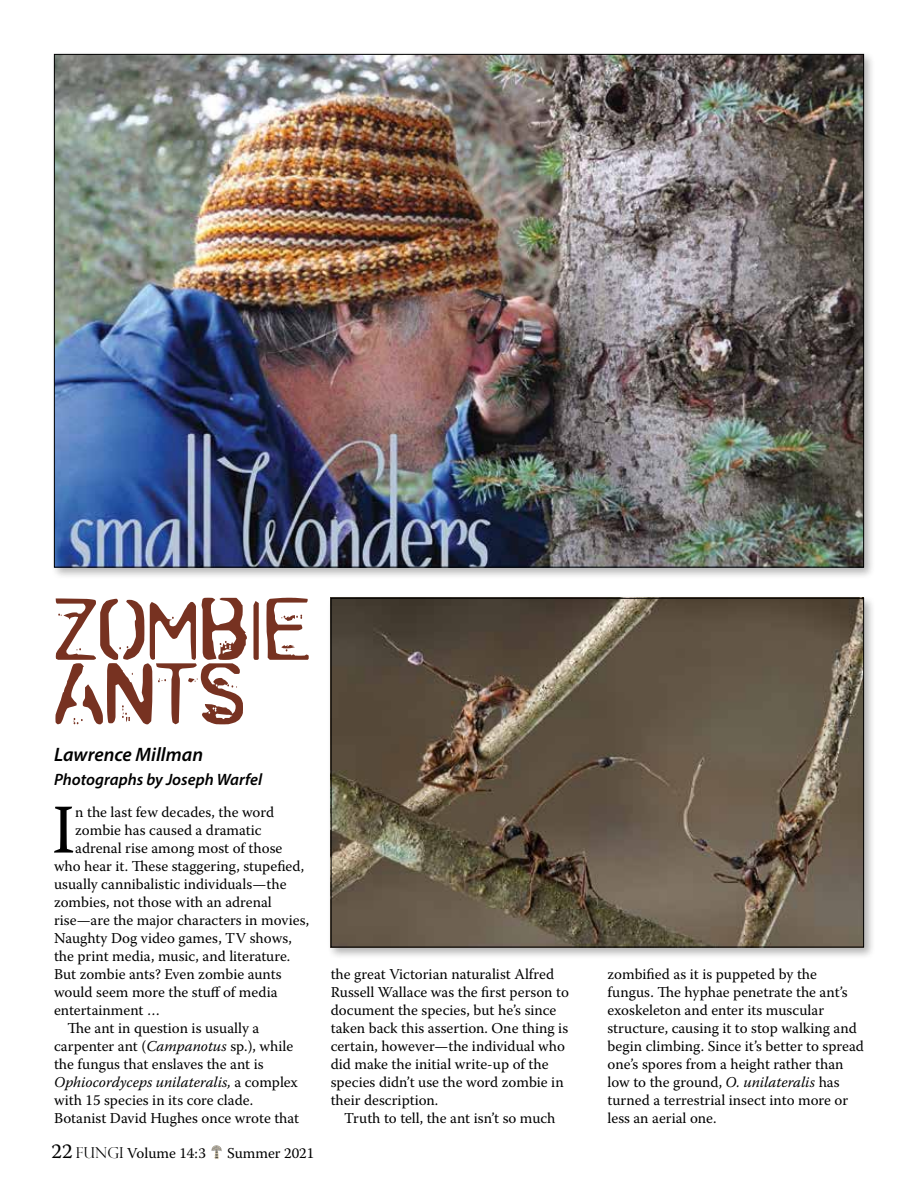
<style>
.page{position:relative;width:918px;height:1188px;background:#fff}
.page>*{position:absolute;margin:0;border:0;box-sizing:border-box;transform-origin:0 0}
.t1{font:105px "Zombie Noize";color:#773221}
.t2{font:69.6px "Warnock Pro";color:#000}
.t3{font:italic 600 19.5px "Myriad Pro";color:#000}
.t4{font:italic 600 16.5px "Myriad Pro";color:#000}
.t5{font:15px/18px "Warnock Pro";color:#000}
.t6{font:italic 15px "Warnock Pro";color:#000}
.s1{font-style:italic}
.s2{font-style:normal}
.s3{font-size:21px}
.s4{font-family:"Perpetua Titling";font-weight:300}
</style>
<div class="page">
<div style="left:327px;top:595px;width:549px;height:365px;background:#000;opacity:.3"></div>
<img style="left:333px;top:600px;width:529px;height:345px">
<div style="left:50px;top:51px;width:826px;height:529px;background:#000;opacity:.3"></div>
<img style="left:56px;top:56px;width:806px;height:510px">
<svg style="left:212px;top:1145px;width:10px;height:14px"></svg>
<h1 class="t1" style="left:54px;top:587px;width:257px">ZOMBIE</h1>
<h1 class="t1" style="left:54px;top:652px;width:193px">ANTS</h1>
<h3 class="t3" style="left:54px;top:742px;width:151px">Lawrence Millman</h3>
<p class="t4" style="left:54px;top:769px;width:210px">Photographs by Joseph Warfel</p>
<h2 class="t2" style="left:52px;top:788px;width:25px">I</h2>
<p class="t5" style="left:75px;top:802px;width:201px">n the last few decades, the word</p>
<p class="t5" style="left:75px;top:820px;width:188px">zombie has caused a dramatic</p>
<p class="t5" style="left:75px;top:838px;width:209px">adrenal rise among most of those</p>
<p class="t5" style="left:54px;top:856px;width:252px">who hear it. These staggering, stupefied,</p>
<p class="t5" style="left:54px;top:874px;width:234px">usually cannibalistic individuals—the</p>
<p class="t5" style="left:54px;top:892px;width:219px">zombies, not those with an adrenal</p>
<p class="t5" style="left:54px;top:910px;width:257px">rise—are the major characters in movies,</p>
<p class="t5" style="left:54px;top:928px;width:239px">Naughty Dog video games, TV shows,</p>
<p class="t5" style="left:54px;top:946px;width:238px">the print media, music, and literature.</p>
<p class="t5" style="left:54px;top:964px;width:229px">But zombie ants? Even zombie aunts</p>
<p class="t5" style="left:54px;top:982px;width:225px">would seem more the stuff of media</p>
<p class="t5" style="left:54px;top:1000px;width:108px">entertainment …</p>
<p class="t5" style="left:68px;top:1018px;width:193px">The ant in question is usually a</p>
<p class="t5" style="left:54px;top:1036px;width:241px">carpenter ant (<span class="s1">Campanotus</span> sp.), while</p>
<p class="t5" style="left:54px;top:1054px;width:211px">the fungus that enslaves the ant is</p>
<p class="t6" style="left:54px;top:1073px;width:246px">Ophiocordyceps unilateralis, <span class="s2">a complex</span></p>
<p class="t5" style="left:54px;top:1090px;width:201px">with 15 species in its core clade.</p>
<p class="t5" style="left:54px;top:1108px;width:247px">Botanist David Hughes once wrote that</p>
<p class="t5" style="left:52px;top:1144px;width:156px"><span class="s3">22</span> <span class="s4">FUNGI</span> Volume 14:3</p>
<p class="t5" style="left:227px;top:1144px;width:89px">Summer 2021</p>
<p class="t5" style="left:331px;top:965px;width:240px">the great Victorian naturalist Alfred Russell Wallace was the first person to document the species, but he’s since taken back this assertion. One thing is certain, however—the individual who did make the initial write-up of the species didn’t use the word zombie in their description.</p>
<p class="t5" style="left:344px;top:1109px;width:213px">Truth to tell, the ant isn’t so much</p>
<p class="t5" style="left:608px;top:965px;width:258px">zombified as it is puppeted by the fungus. The hyphae penetrate the ant’s exoskeleton and enter its muscular structure, causing it to stop walking and begin climbing. Since it’s better to spread one’s spores from a height rather than low to the ground, <span class="s1">O. unilateralis</span> has turned a terrestrial insect into more or less an aerial one.</p>
</div>
